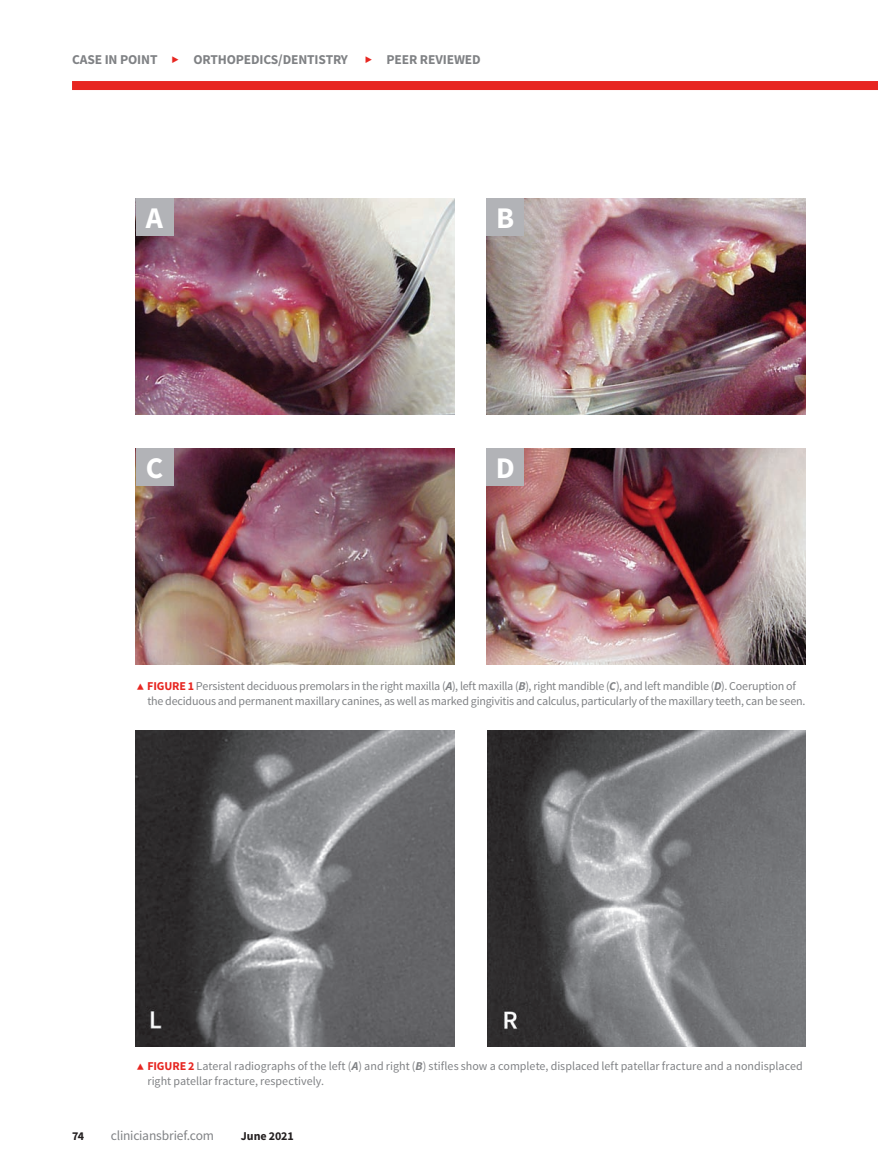
<style>
.page{position:relative;width:878px;height:1175px;background:#fff}
.page>*{position:absolute;margin:0;border:0;box-sizing:border-box;transform-origin:0 0}
.t1{font:700 30px "Source Sans Pro";color:#fff}
.t2{font:700 13.5px "Source Sans Pro";letter-spacing:-.01em;color:#808285}
.t3{font:13.5px "Source Sans Pro";letter-spacing:-.015em;color:#808285}
.t4{font:12px/15px "Source Sans Pro";letter-spacing:-.01em;color:#808285}
.t5{font:700 12px "Source Sans Pro";color:#231f20}
.s1{font-weight:700;color:#e72621}
.s2{font-weight:700;font-style:italic}
</style>
<div class="page">
<div style="left:72px;top:81px;width:806px;height:9px;background:#e72621"></div>
<img style="left:136px;top:448px;width:318px;height:216px">
<img style="left:136px;top:198px;width:318px;height:216px">
<img style="left:486px;top:448px;width:319px;height:216px">
<img style="left:486px;top:198px;width:319px;height:216px">
<img style="left:136px;top:731px;width:318px;height:315px">
<img style="left:487px;top:731px;width:319px;height:315px">
<div style="left:136px;top:198px;width:37px;height:38px;background:#b2b3b7"></div>
<div style="left:136px;top:448px;width:37px;height:38px;background:#b2b3b7"></div>
<div style="left:486px;top:198px;width:38px;height:38px;background:#b2b3b7"></div>
<div style="left:486px;top:448px;width:38px;height:38px;background:#b2b3b7"></div>
<p class="t2" style="left:72px;top:51px;width:87px">CASE IN POINT</p>
<p class="t2" style="left:193px;top:51px;width:156px">ORTHOPEDICS/DENTISTRY</p>
<p class="t2" style="left:386px;top:51px;width:96px">PEER REVIEWED</p>
<h1 class="t1" style="left:146px;top:199px;width:19px">A</h1>
<h1 class="t1" style="left:496px;top:199px;width:20px">B</h1>
<h1 class="t1" style="left:146px;top:449px;width:19px">C</h1>
<h1 class="t1" style="left:496px;top:449px;width:21px">D</h1>
<p class="t4" style="left:147px;top:678px;width:659px"><span class="s1">FIGURE 1</span> Persistent deciduous premolars in the right maxilla (<span class="s2">A</span>), left maxilla (<span class="s2">B</span>), right mandible (<span class="s2">C</span>), and left mandible (<span class="s2">D</span>). Coeruption of the deciduous and permanent maxillary canines, as well as marked gingivitis and calculus, particularly of the maxillary teeth, can be seen.</p>
<p class="t4" style="left:147px;top:1058px;width:657px"><span class="s1">FIGURE 2</span> Lateral radiographs of the left (<span class="s2">A</span>) and right (<span class="s2">B</span>) stifles show a complete, displaced left patellar fracture and a nondisplaced right patellar fracture, respectively.</p>
<p class="t5" style="left:72px;top:1128px;width:14px">74</p>
<p class="t3" style="left:111px;top:1127px;width:105px">cliniciansbrief.com</p>
<p class="t5" style="left:241px;top:1128px;width:54px">June 2021</p>
</div>
